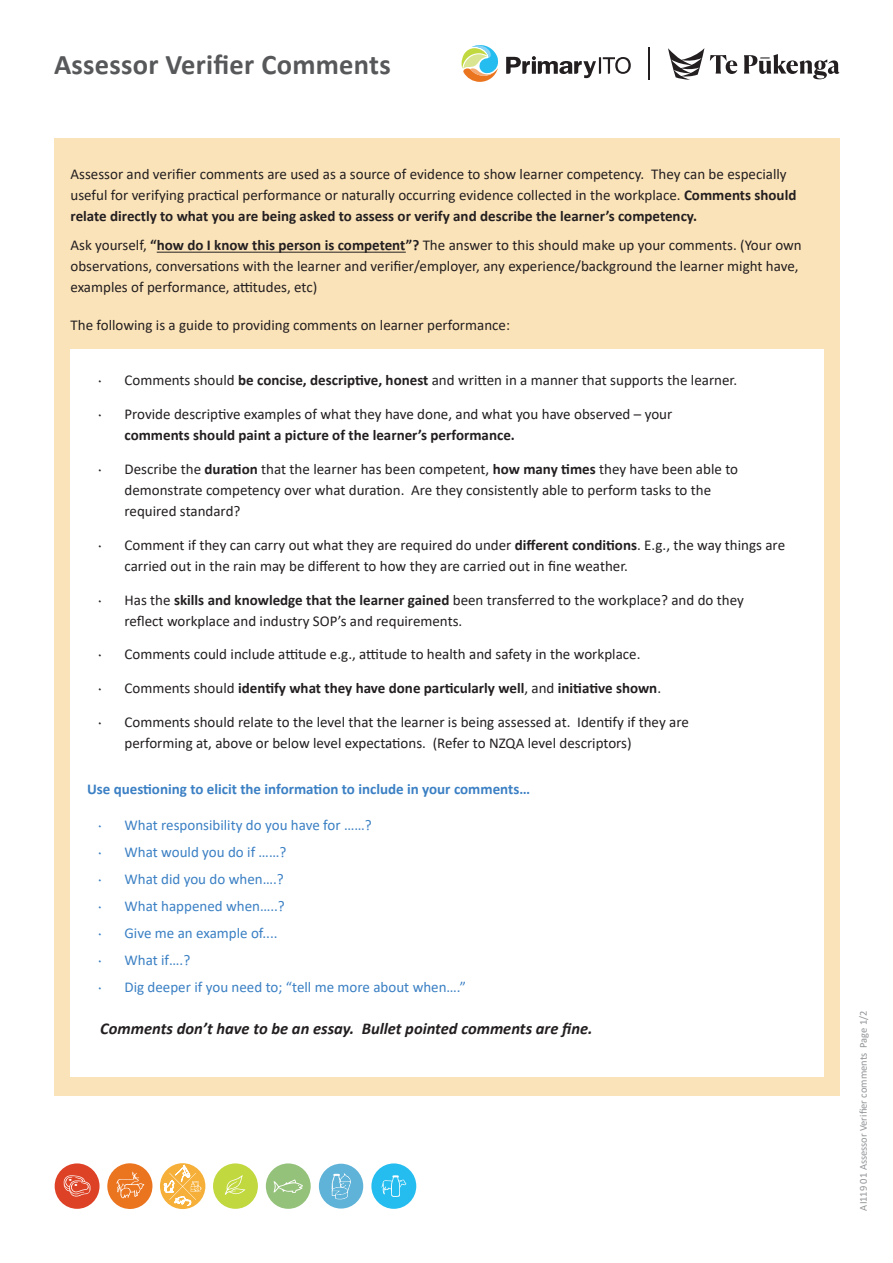
<style>
.page{position:relative;width:893px;height:1263px;background:#fff}
.page>*{position:absolute;margin:0;border:0;box-sizing:border-box;transform-origin:0 0}
.Main_heading_1{font:700 28.5px "Calibri";letter-spacing:.01em;color:#57585a}
.Body2{font:italic 700 16.5px "Calibri";color:#231f20}
.Body2-2{font:15px/21px "Calibri";color:#231f20}
.t1{font:15px "Calibri";color:#3b80c4}
.t2{font:700 15px "Calibri";color:#231f20}
.Body2-3{font:700 15px "Calibri";color:#3b80c4}
.t3{font:10.5px "Calibri";color:#939598}
.s1{font-weight:700}
.s2{font-weight:400}
</style>
<div class="page">
<div style="left:54px;top:138px;width:785px;height:958px;background:#fbe3b9"></div>
<hr style="left:157px;top:252px;width:249px;height:1px;background:#231f20">
<div style="left:71px;top:349px;width:753px;height:727px;background:#fff"></div>
<hr style="left:648px;top:48px;width:2px;height:32px;background:#231f20">
<svg style="left:710px;top:55px;width:27px;height:19px"></svg>
<svg style="left:744px;top:54px;width:95px;height:25px"></svg>
<svg style="left:668px;top:48px;width:36px;height:32px"></svg>
<svg style="left:462px;top:45px;width:169px;height:37px"></svg>
<div style="left:319px;top:1164px;width:44px;height:44px;background:#5fb3d8;border-radius:50%"></div>
<svg style="left:332px;top:1173px;width:19px;height:26px"></svg>
<div style="left:55px;top:1163px;width:45px;height:46px;background:#de4226;border-radius:50%"></div>
<svg style="left:64px;top:1175px;width:26px;height:21px"></svg>
<div style="left:266px;top:1163px;width:45px;height:46px;background:#95c27b;border-radius:50%"></div>
<svg style="left:274px;top:1179px;width:29px;height:14px"></svg>
<svg style="left:107px;top:1163px;width:46px;height:46px"></svg>
<div style="left:371px;top:1163px;width:45px;height:46px;background:#25bdef;border-radius:50%"></div>
<svg style="left:381px;top:1175px;width:25px;height:22px"></svg>
<div style="left:160px;top:1163px;width:45px;height:46px;background:#f6b039;border-radius:50%"></div>
<svg style="left:164px;top:1166px;width:38px;height:39px"></svg>
<div style="left:213px;top:1163px;width:45px;height:46px;background:#c2d83f;border-radius:50%"></div>
<svg style="left:225px;top:1175px;width:21px;height:20px"></svg>
<p class="Main_heading_1" style="left:54px;top:45px;width:338px">Assessor Verifier Comments</p>
<p class="Body2-2" style="left:71px;top:163px;width:727px">Assessor and verifier comments are used as a source of evidence to show learner competency. They can be especially useful for verifying practical performance or naturally occurring evidence collected in the workplace. <span class="s1">Comments should relate directly to what you are being asked to assess or verify and describe the learner’s competency.</span></p>
<p class="Body2-2" style="left:71px;top:235px;width:733px">Ask yourself, <span class="s1">“how do I know this person is competent”?</span> The answer to this should make up your comments. (Your own observations, conversations with the learner and verifier/employer, any experience/background the learner might have, examples of performance, attitudes, etc)</p>
<p class="Body2-2" style="left:71px;top:315px;width:441px">The following is a guide to providing comments on learner performance:</p>
<p class="Body2-2" style="left:96px;top:370px;width:9px">٠</p>
<p class="Body2-2" style="left:125px;top:370px;width:614px">Comments should <span class="s1">be concise, descriptive, honest</span> and written in a manner that supports the learner.</p>
<p class="Body2-2" style="left:96px;top:403px;width:9px">٠</p>
<p class="Body2-2" style="left:125px;top:403px;width:549px">Provide descriptive examples of what they have done, and what you have observed – your <span class="s1">comments should paint a picture of the learner’s performance.</span></p>
<p class="Body2-2" style="left:96px;top:458px;width:9px">٠</p>
<p class="Body2-2" style="left:125px;top:458px;width:615px">Describe the <span class="s1">duration</span> that the learner has been competent, <span class="s1">how many times</span> they have been able to demonstrate competency over what duration. Are they consistently able to perform tasks to the required standard?</p>
<p class="Body2-2" style="left:96px;top:534px;width:9px">٠</p>
<p class="Body2-2" style="left:125px;top:534px;width:662px">Comment if they can carry out what they are required do under <span class="s1">different conditions</span>. E.g., the way things are carried out in the rain may be different to how they are carried out in fine weather.</p>
<p class="Body2-2" style="left:96px;top:589px;width:9px">٠</p>
<p class="Body2-2" style="left:125px;top:589px;width:621px">Has the <span class="s1">skills and knowledge that the learner gained</span> been transferred to the workplace? and do they reflect workplace and industry SOP’s and requirements.</p>
<p class="Body2-2" style="left:96px;top:643px;width:9px">٠</p>
<p class="Body2-2" style="left:125px;top:643px;width:517px">Comments could include attitude e.g., attitude to health and safety in the workplace.</p>
<p class="Body2-2" style="left:96px;top:677px;width:9px">٠</p>
<p class="t2" style="left:125px;top:677px;width:538px"><span class="s2">Comments should</span> identify what they have done particularly well<span class="s2">, and</span> initiative shown<span class="s2">.</span></p>
<p class="Body2-2" style="left:96px;top:711px;width:9px">٠</p>
<p class="Body2-2" style="left:125px;top:711px;width:566px">Comments should relate to the level that the learner is being assessed at. Identify if they are performing at, above or below level expectations. (Refer to NZQA level descriptors)</p>
<p class="Body2-3" style="left:87px;top:779px;width:444px">Use questioning to elicit the information to include in your comments…</p>
<p class="t1" style="left:96px;top:814px;width:9px">٠</p>
<p class="t1" style="left:125px;top:814px;width:249px">What responsibility do you have for ……?</p>
<p class="t1" style="left:96px;top:841px;width:9px">٠</p>
<p class="t1" style="left:125px;top:841px;width:163px">What would you do if ……?</p>
<p class="t1" style="left:96px;top:868px;width:9px">٠</p>
<p class="t1" style="left:125px;top:868px;width:161px">What did you do when….?</p>
<p class="t1" style="left:96px;top:895px;width:9px">٠</p>
<p class="t1" style="left:125px;top:895px;width:162px">What happened when…..?</p>
<p class="t1" style="left:96px;top:922px;width:9px">٠</p>
<p class="t1" style="left:125px;top:922px;width:155px">Give me an example of....</p>
<p class="t1" style="left:96px;top:949px;width:9px">٠</p>
<p class="t1" style="left:125px;top:949px;width:67px">What if….?</p>
<p class="t1" style="left:96px;top:976px;width:9px">٠</p>
<p class="t1" style="left:125px;top:976px;width:343px">Dig deeper if you need to; “tell me more about when….”</p>
<p class="Body2" style="left:100px;top:1017px;width:494px">Comments don’t have to be an essay. Bullet pointed comments are fine.</p>
<p class="t3" style="left:856px;top:1210px;width:201px;rotate:-90deg">AI119 01 Assessor Verifier comments Page 1/2</p>
</div>
